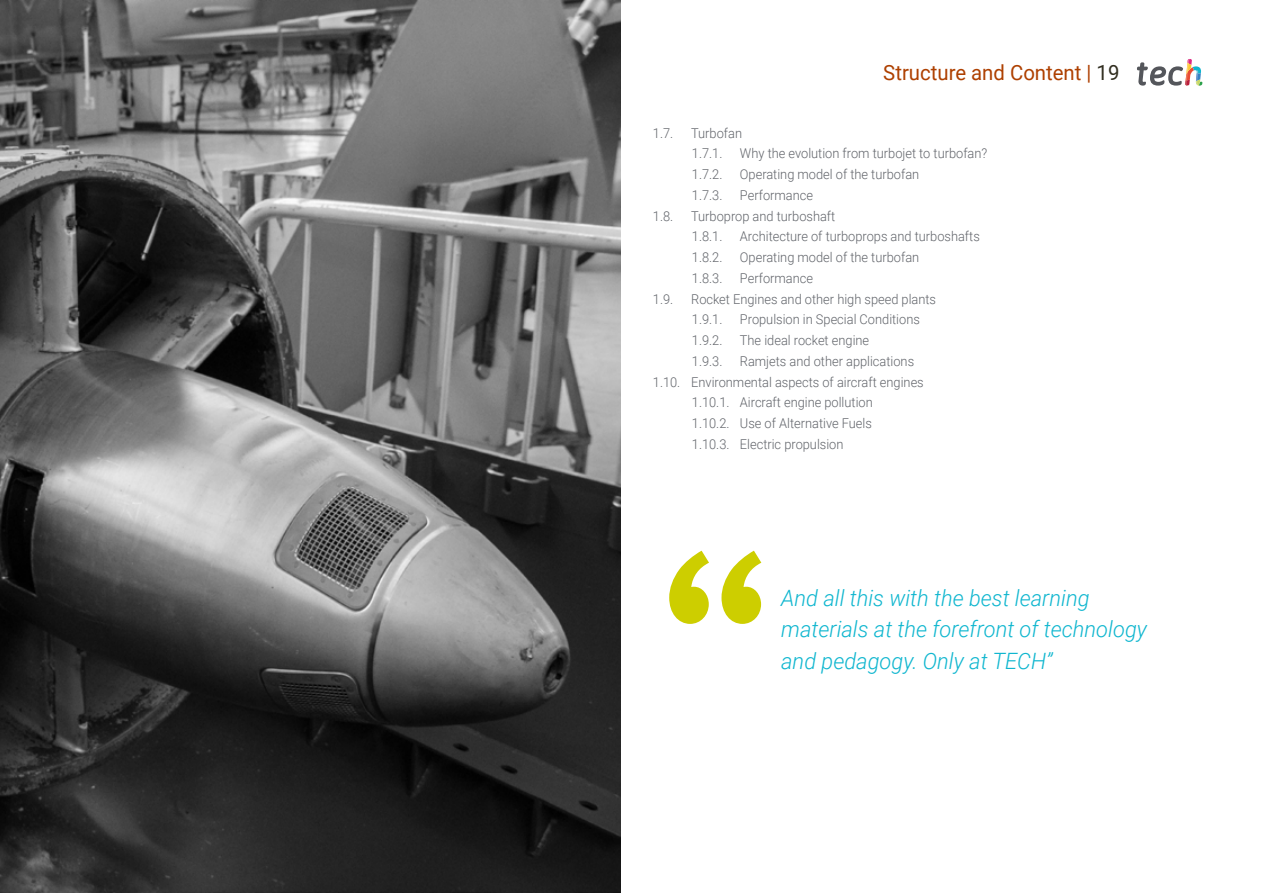
<style>
.page{position:relative;width:1263px;height:893px;background:#fff}
.page>*{position:absolute;margin:0;border:0;box-sizing:border-box;transform-origin:0 0}
.t1{font:italic 300 22.5px/31.5px "Roboto";color:#0fb6cf}
.t2{font:21px "Roboto";color:#ae4000}
.t3{font:300 13.5px/20.7px "Roboto";color:#61646a;scale:.95 1}
.s1{color:#312e20}
</style>
<div class="page">
<img style="left:0;top:0;width:621px;height:893px">
<svg style="left:1137px;top:59px;width:65px;height:27px"></svg>
<svg style="left:669px;top:551px;width:92px;height:73px"></svg>
<h2 class="t2" style="left:883px;top:57px;width:238px">Structure and Content | <span class="s1">19</span></h2>
<p class="t3" style="left:653px;top:122px;width:23px">1.7.</p>
<p class="t3" style="left:691px;top:122px;width:55px">Turbofan<br>1.7.1.</p>
<p class="t3" style="left:740px;top:143px;width:262px">Why the evolution from turbojet to turbofan?</p>
<p class="t3" style="left:692px;top:164px;width:34px">1.7.2.</p>
<p class="t3" style="left:740px;top:164px;width:190px">Operating model of the turbofan</p>
<p class="t3" style="left:692px;top:184px;width:34px">1.7.3.</p>
<p class="t3" style="left:740px;top:184px;width:78px">Performance</p>
<p class="t3" style="left:653px;top:205px;width:23px">1.8.</p>
<p class="t3" style="left:691px;top:205px;width:153px">Turboprop and turboshaft<br>1.8.1.</p>
<p class="t3" style="left:740px;top:226px;width:254px">Architecture of turboprops and turboshafts</p>
<p class="t3" style="left:692px;top:247px;width:34px">1.8.2.</p>
<p class="t3" style="left:740px;top:247px;width:190px">Operating model of the turbofan</p>
<p class="t3" style="left:692px;top:267px;width:34px">1.8.3.</p>
<p class="t3" style="left:740px;top:267px;width:78px">Performance</p>
<p class="t3" style="left:653px;top:288px;width:23px">1.9.</p>
<p class="t3" style="left:691px;top:288px;width:259px">Rocket Engines and other high speed plants<br>1.9.1.</p>
<p class="t3" style="left:740px;top:309px;width:191px">Propulsion in Special Conditions</p>
<p class="t3" style="left:692px;top:330px;width:34px">1.9.2.</p>
<p class="t3" style="left:740px;top:330px;width:138px">The ideal rocket engine</p>
<p class="t3" style="left:692px;top:350px;width:34px">1.9.3.</p>
<p class="t3" style="left:740px;top:350px;width:185px">Ramjets and other applications</p>
<p class="t3" style="left:653px;top:371px;width:287px">1.10. Environmental aspects of aircraft engines</p>
<p class="t3" style="left:692px;top:392px;width:192px">1.10.1. Aircraft engine pollution</p>
<p class="t3" style="left:692px;top:413px;width:191px">1.10.2. Use of Alternative Fuels</p>
<p class="t3" style="left:692px;top:433px;width:161px">1.10.3. Electric propulsion</p>
<h1 class="t1" style="left:781px;top:581px;width:367px">And all this with the best learning materials at the forefront of technology and pedagogy. Only at TECH”</h1>
</div>
